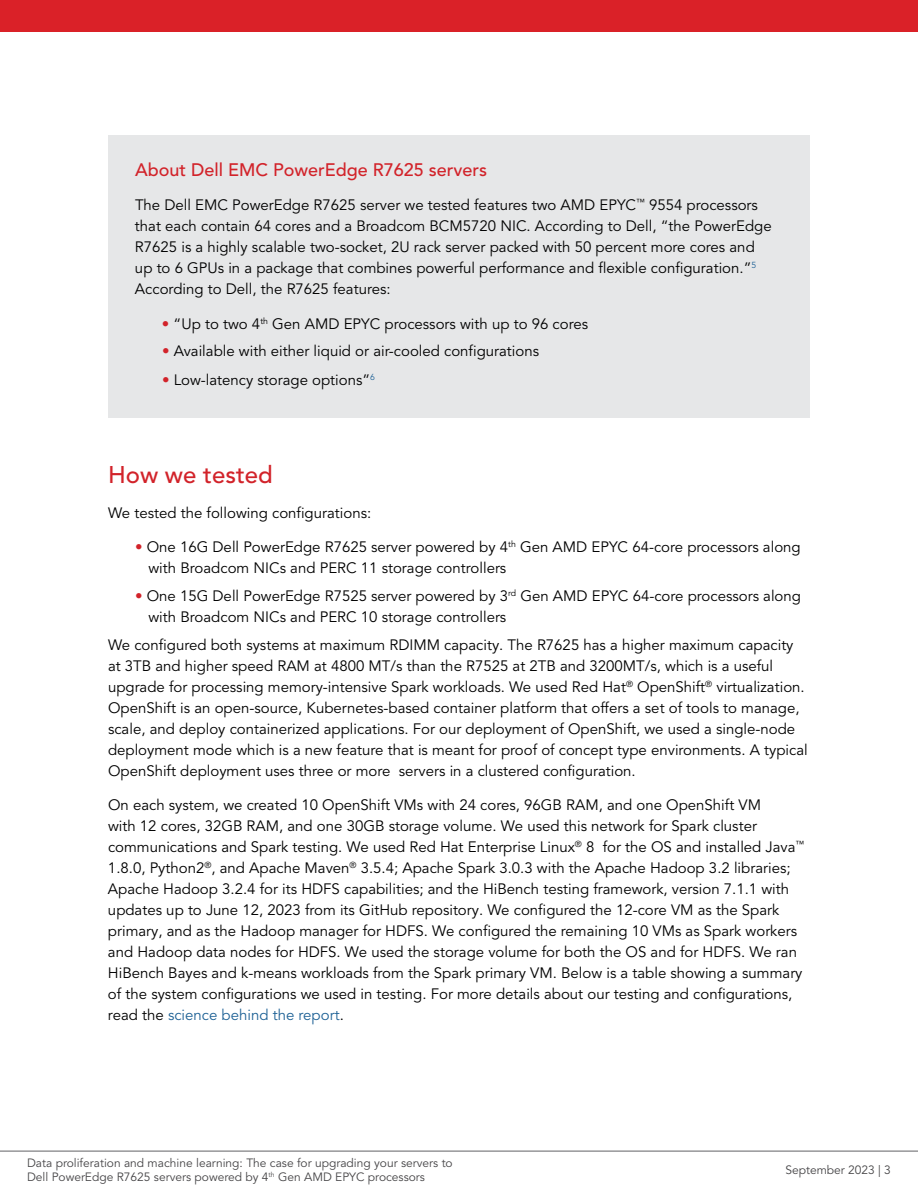
<style>
.page{position:relative;width:918px;height:1188px;background:#fff}
.page>*{position:absolute;margin:0;border:0;box-sizing:border-box;transform-origin:0 0}
.t1{font:500 24px "Avenir LT Pro";color:#d2232a}
.t2{font:500 18px "Avenir LT Pro";color:#d2232a}
.t3{font:15px/21px "Avenir LT Pro";color:#000}
.t4{font:12px/14.4px "Avenir LT Pro";color:#464547}
.s1{color:#d2232a}
.s2{color:#1f6296}
</style>
<div class="page">
<div style="left:108px;top:135px;width:702px;height:283px;background:#e6e7e8"></div>
<hr style="left:0;top:1151px;width:918px;height:1px;background:#616264">
<div style="left:0;top:0;width:918px;height:32px;background:#da2128"></div>
<p class="t2" style="left:135px;top:159px;width:354px">About Dell EMC PowerEdge R7625 servers</p>
<p class="t3" style="left:135px;top:195px;width:638px">The Dell EMC PowerEdge R7625 server we tested features two AMD EPYC<sup>™</sup> 9554 processors that each contain 64 cores and a Broadcom BCM5720 NIC. According to Dell, “the PowerEdge R7625 is a highly scalable two-socket, 2U rack server packed with 50 percent more cores and up to 6 GPUs in a package that combines powerful performance and flexible configuration.”<sup>5<br></sup>According to Dell, the R7625 features:</p>
<p class="t3" style="left:162px;top:313px;width:428px"><span class="s1">•</span> “Up to two 4<sup>th</sup> Gen AMD EPYC processors with up to 96 cores</p>
<p class="t3" style="left:162px;top:341px;width:379px"><span class="s1">•</span> Available with either liquid or air-cooled configurations</p>
<p class="t3" style="left:162px;top:369px;width:215px"><span class="s1">•</span> Low-latency storage options”<sup>6</sup></p>
<h1 class="t1" style="left:108px;top:461px;width:166px">How we tested</h1>
<p class="t3" style="left:108px;top:502px;width:265px">We tested the following configurations:</p>
<p class="t3" style="left:149px;top:537px;width:654px;text-indent:-14px"><span class="s1">•</span> One 16G Dell PowerEdge R7625 server powered by 4<sup>th</sup> Gen AMD EPYC 64-core processors along with Broadcom NICs and PERC 11 storage controllers</p>
<p class="t3" style="left:149px;top:586px;width:654px;text-indent:-14px"><span class="s1">•</span> One 15G Dell PowerEdge R7525 server powered by 3<sup>rd</sup> Gen AMD EPYC 64-core processors along with Broadcom NICs and PERC 10 storage controllers</p>
<p class="t3" style="left:108px;top:634px;width:701px">We configured both systems at maximum RDIMM capacity. The R7625 has a higher maximum capacity at 3TB and higher speed RAM at 4800 MT/s than the R7525 at 2TB and 3200MT/s, which is a useful upgrade for processing memory-intensive Spark workloads. We used Red Hat<sup>®</sup> OpenShift<sup>®</sup> virtualization.<br>OpenShift is an open-source, Kubernetes-based container platform that offers a set of tools to manage, scale, and deploy containerized applications. For our deployment of OpenShift, we used a single-node deployment mode which is a new feature that is meant for proof of concept type environments. A typical OpenShift deployment uses three or more servers in a clustered configuration.</p>
<p class="t3" style="left:108px;top:795px;width:698px">On each system, we created 10 OpenShift VMs with 24 cores, 96GB RAM, and one OpenShift VM<br>with 12 cores, 32GB RAM, and one 30GB storage volume. We used this network for Spark cluster communications and Spark testing. We used Red Hat Enterprise Linux<sup>®</sup> 8 for the OS and installed Java<sup>™ </sup>1.8.0, Python2<sup>®</sup>, and Apache Maven<sup>®</sup> 3.5.4; Apache Spark 3.0.3 with the Apache Hadoop 3.2 libraries; Apache Hadoop 3.2.4 for its HDFS capabilities; and the HiBench testing framework, version 7.1.1 with updates up to June 12, 2023 from its GitHub repository. We configured the 12-core VM as the Spark primary, and as the Hadoop manager for HDFS. We configured the remaining 10 VMs as Spark workers and Hadoop data nodes for HDFS. We used the storage volume for both the OS and for HDFS. We ran HiBench Bayes and k-means workloads from the Spark primary VM. Below is a table showing a summary of the system configurations we used in testing. For more details about our testing and configurations, read the <span class="s2">science behind the report</span>.</p>
<p class="t4" style="left:27px;top:1156px;width:427px">Data proliferation and machine learning: The case for upgrading your servers to<br>Dell PowerEdge R7625 servers powered by 4<sup>th</sup> Gen AMD EPYC processors</p>
<p class="t4" style="left:785px;top:1163px;width:107px">September 2023 | 3</p>
</div>
